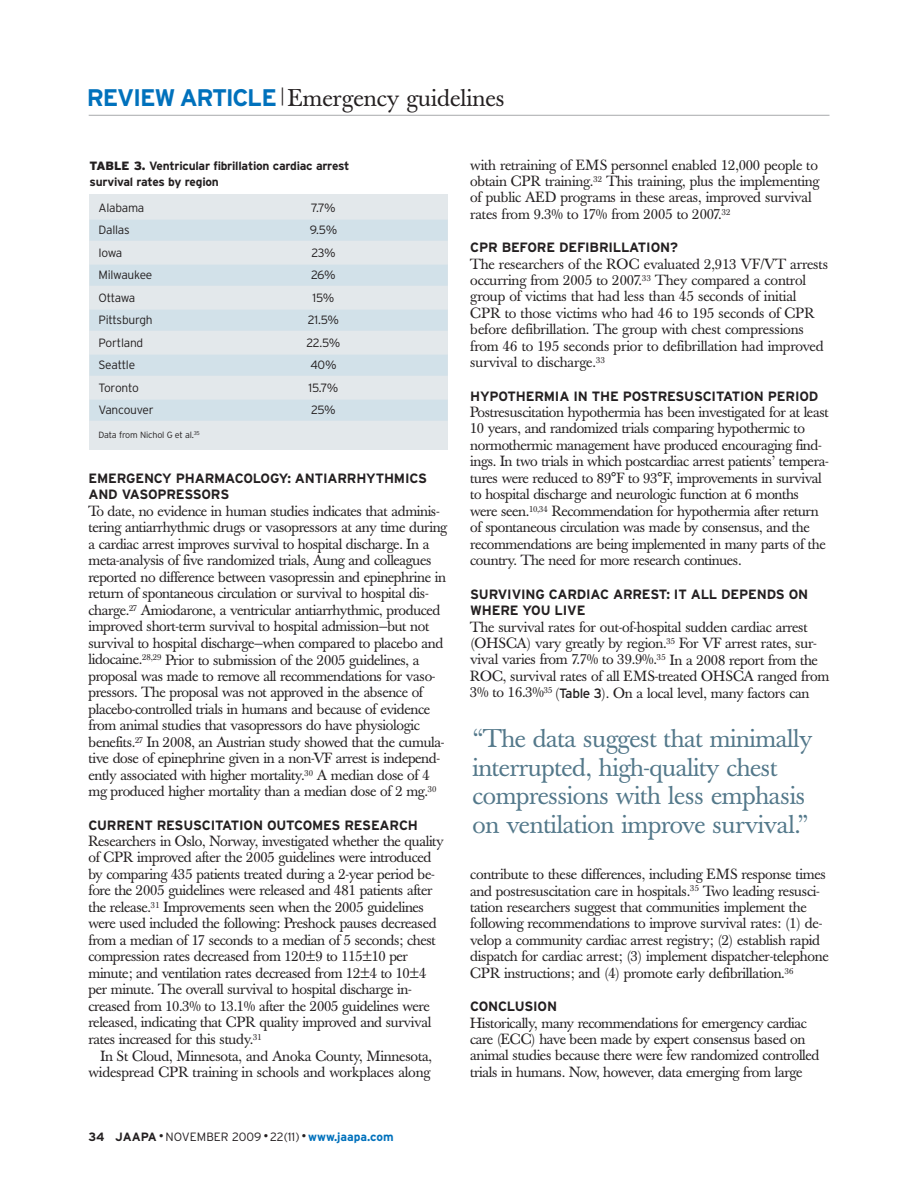
<style>
.page{position:relative;width:918px;height:1188px;background:#fff}
.page>*{position:absolute;margin:0;border:0;box-sizing:border-box;transform-origin:0 0}
.t1{font:25.5px/28.5px "Baskerville";letter-spacing:-.015em;color:#53788a}
.t2{font:24px "Baskerville";color:#231f20}
.t3{font:14.7px/16.5px "Baskerville";letter-spacing:-.025em;color:#231f20}
.t4{font:700 13.5px/16.5px "Interstate";letter-spacing:-.015em;color:#231f20}
.t5{font:300 12px "Interstate";letter-spacing:-.02em;color:#231f20}
.t6{font:700 12px/16.5px "Interstate";letter-spacing:-.02em;color:#231f20}
.t7{font:300 12px "Interstate";color:#231f20}
.t8{font:300 9px "Interstate";letter-spacing:-.02em;color:#231f20}
.s1{font-family:"Interstate";font-weight:700;color:#0071bc}
.s2{font-weight:900}
.s3{font-weight:700}
.s4{font-weight:700;font-size:9px}
.s5{font-weight:700;color:#0071bc}
.s6{font-family:"Interstate";font-size:13.5px}
</style>
<div class="page">
<hr style="left:89px;top:115px;width:740px;height:1px;background:#a7a9ac">
<div style="left:89px;top:195px;width:359px;height:255px;background:#e3e8eb"></div>
<div style="left:89px;top:220px;width:359px;height:21px;background:#d2e1e9"></div>
<div style="left:89px;top:265px;width:359px;height:21px;background:#d2e1e9"></div>
<div style="left:89px;top:310px;width:359px;height:21px;background:#d2e1e9"></div>
<div style="left:89px;top:355px;width:359px;height:21px;background:#d2e1e9"></div>
<div style="left:89px;top:400px;width:359px;height:21px;background:#d2e1e9"></div>
<h2 class="t2" style="left:87px;top:88px;width:420px"><span class="s1">REVIEW ARTICLE</span> <sup>|</sup> Emergency guidelines</h2>
<p class="t6" style="left:89px;top:158px;width:262px"><span class="s2">TABLE 3.</span> Ventricular fibrillation cardiac arrest survival rates by region</p>
<p class="t5" style="left:98px;top:203px;width:47px">Alabama</p>
<p class="t5" style="left:311px;top:203px;width:26px">7.7%</p>
<p class="t5" style="left:98px;top:225px;width:33px">Dallas</p>
<p class="t5" style="left:310px;top:225px;width:29px">9.5%</p>
<p class="t5" style="left:98px;top:248px;width:25px">Iowa</p>
<p class="t5" style="left:311px;top:248px;width:26px">23%</p>
<p class="t5" style="left:98px;top:270px;width:55px">Milwaukee</p>
<p class="t5" style="left:311px;top:270px;width:26px">26%</p>
<p class="t5" style="left:98px;top:293px;width:38px">Ottawa</p>
<p class="t5" style="left:313px;top:293px;width:23px">15%</p>
<p class="t5" style="left:98px;top:315px;width:56px">Pittsburgh</p>
<p class="t5" style="left:308px;top:315px;width:33px">21.5%</p>
<p class="t5" style="left:98px;top:338px;width:46px">Portland</p>
<p class="t5" style="left:307px;top:338px;width:35px">22.5%</p>
<p class="t5" style="left:98px;top:360px;width:38px">Seattle</p>
<p class="t5" style="left:310px;top:360px;width:28px">40%</p>
<p class="t5" style="left:98px;top:383px;width:42px">Toronto</p>
<p class="t5" style="left:309px;top:383px;width:31px">15.7%</p>
<p class="t5" style="left:98px;top:405px;width:57px">Vancouver</p>
<p class="t5" style="left:311px;top:405px;width:26px">25%</p>
<p class="t8" style="left:98px;top:431px;width:103px">Data from Nichol G et al.<sup>35</sup></p>
<p class="t4" style="left:88px;top:471px;width:340px">EMERGENCY PHARMACOLOGY: ANTIARRHYTHMICS<br>AND VASOPRESSORS</p>
<p class="t3" style="left:88px;top:504px;width:360px">To date, no evidence in human studies indicates that adminis&shy;tering antiarrhythmic drugs or vasopressors at any time during a cardiac arrest improves survival to hospital discharge. In a meta-analysis of five randomized trials, Aung and colleagues reported no difference between vasopressin and epinephrine in return of spontaneous circulation or survival to hospital dis&shy;charge.<sup>27</sup> Amiodarone, a ventricular antiarrhythmic, produced improved short-term survival to hospital admission—but not survival to hospital discharge—when compared to placebo and lidocaine.<sup>28,29</sup> Prior to submission of the 2005 guidelines, a proposal was made to remove all recommendations for vaso&shy;pressors. The proposal was not approved in the absence of placebo-controlled trials in humans and because of evidence from animal studies that vasopressors do have physiologic benefits.<sup>27</sup> In 2008, an Austrian study showed that the cumula&shy;tive dose of epinephrine given in a non-VF arrest is independ&shy;ently associated with higher mortality.<sup>30</sup> A median dose of 4 mg produced higher mortality than a median dose of 2 mg.<sup>30</sup></p>
<p class="t4" style="left:88px;top:817px;width:331px">CURRENT RESUSCITATION OUTCOMES RESEARCH</p>
<p class="t3" style="left:88px;top:834px;width:357px">Researchers in Oslo, Norway, investigated whether the quality of CPR improved after the 2005 guidelines were introduced by comparing 435 patients treated during a 2-year period be&shy;fore the 2005 guidelines were released and 481 patients after the release.<sup>31</sup> Improvements seen when the 2005 guidelines were used included the following: Preshock pauses decreased from a median of 17 seconds to a median of 5 seconds; chest compression rates decreased from 120±9 to 115±10 per minute; and ventilation rates decreased from 12±4 to 10±4 per minute. The overall survival to hospital discharge in&shy;creased from 10.3% to 13.1% after the 2005 guidelines were released, indicating that CPR quality improved and survival rates increased for this study.<sup>31</sup></p>
<p class="t3" style="left:89px;top:1049px;width:345px;text-align:right">In St Cloud, Minnesota, and Anoka County, Minnesota, widespread CPR training in schools and workplaces along</p>
<p class="t7" style="left:88px;top:1132px;width:307px"><span class="s3">34 JAAPA</span> <span class="s4">•</span> NOVEMBER 2009 <span class="s4">•</span> 22(11) <span class="s4">•</span> <span class="s5">www.jaapa.com</span></p>
<p class="t3" style="left:470px;top:158px;width:351px">with retraining of EMS personnel enabled 12,000 people to obtain CPR training.<sup>32</sup> This training, plus the implementing of public AED programs in these areas, improved survival rates from 9.3% to 17% from 2005 to 2007.<sup>32</sup></p>
<p class="t4" style="left:470px;top:240px;width:209px">CPR BEFORE DEFIBRILLATION?</p>
<p class="t3" style="left:470px;top:257px;width:359px">The researchers of the ROC evaluated 2,913 VF/VT arrests occurring from 2005 to 2007.<sup>33</sup> They compared a control group of victims that had less than 45 seconds of initial CPR to those victims who had 46 to 195 seconds of CPR before defibrillation. The group with chest compressions from 46 to 195 seconds prior to defibrillation had improved survival to discharge.<sup>33</sup></p>
<p class="t4" style="left:470px;top:388px;width:350px">HYPOTHERMIA IN THE POSTRESUSCITATION PERIOD</p>
<p class="t3" style="left:470px;top:405px;width:360px">Postresuscitation hypothermia has been investigated for at least 10 years, and randomized trials comparing hypothermic to normothermic management have produced encouraging find&shy;ings. In two trials in which postcardiac arrest patients’ tempera&shy;tures were reduced to 89°F to 93°F, improvements in survival to hospital discharge and neurologic function at 6 months were seen.<sup>10,34</sup> Recommendation for hypothermia after return of spontaneous circulation was made by consensus, and the recommendations are being implemented in many parts of the country. The need for more research continues.</p>
<p class="t4" style="left:470px;top:586px;width:340px">SURVIVING CARDIAC ARREST: IT ALL DEPENDS ON<br>WHERE YOU LIVE</p>
<p class="t3" style="left:470px;top:620px;width:361px">The survival rates for out-of-hospital sudden cardiac arrest (OHSCA) vary greatly by region.<sup>35</sup> For VF arrest rates, sur&shy;vival varies from 7.7% to 39.9%.<sup>35</sup> In a 2008 report from the ROC, survival rates of all EMS-treated OHSCA ranged from 3% to 16.3%<sup>35</sup> (<span class="s6">Table 3</span>). On a local level, many factors can</p>
<h1 class="t1" style="left:472px;top:727px;width:341px">“The data suggest that minimally interrupted, high-quality chest compressions with less emphasis on ventilation improve survival.”</h1>
<p class="t3" style="left:470px;top:867px;width:360px">contribute to these differences, including EMS response times and postresuscitation care in hospitals.<sup>35</sup> Two leading resusci&shy;tation researchers suggest that communities implement the following recommendations to improve survival rates: (1) de&shy;velop a community cardiac arrest registry; (2) establish rapid dispatch for cardiac arrest; (3) implement dispatcher-telephone CPR instructions; and (4) promote early defibrillation.<sup>36</sup></p>
<p class="t4" style="left:470px;top:999px;width:88px">CONCLUSION</p>
<p class="t3" style="left:470px;top:1016px;width:351px">Historically, many recommendations for emergency cardiac care (ECC) have been made by expert consensus based on animal studies because there were few randomized controlled trials in humans. Now, however, data emerging from large</p>
</div>
